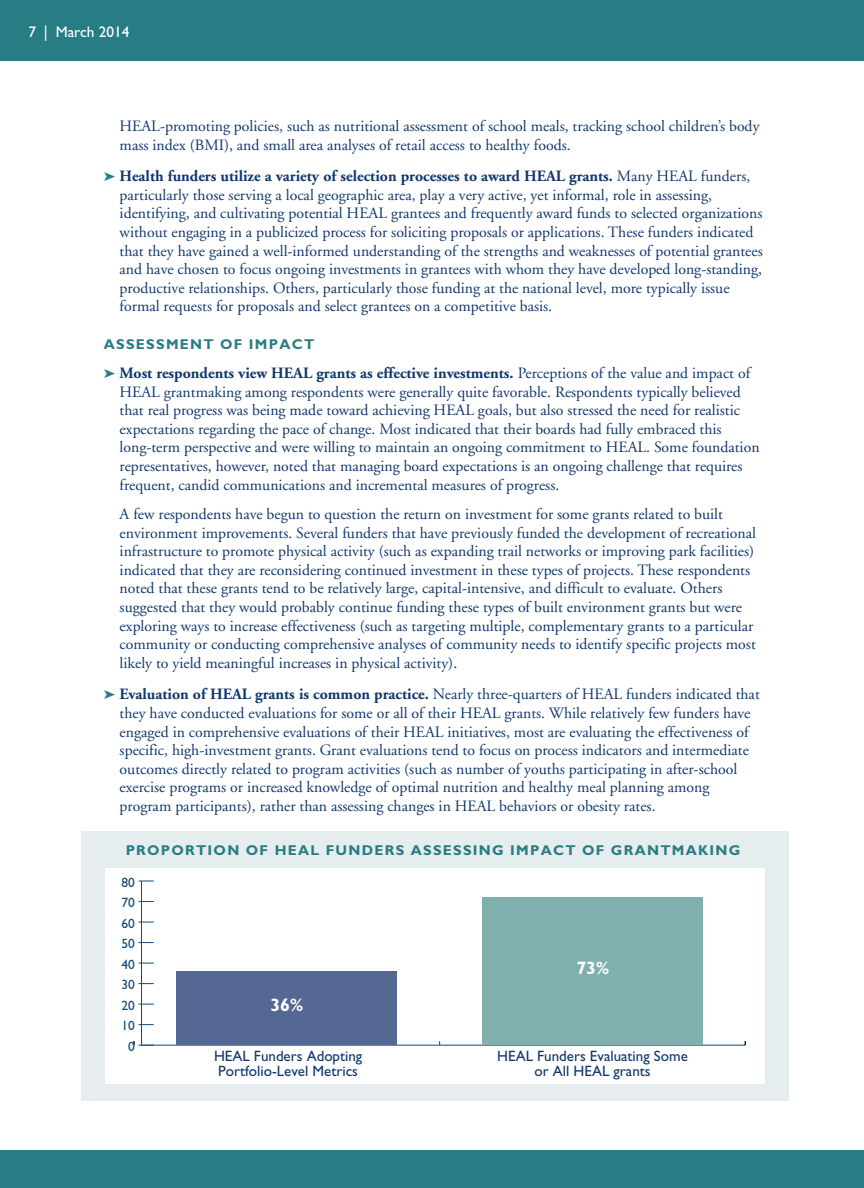
<style>
.page{position:relative;width:864px;height:1188px;background:#fff}
.page>*{position:absolute;margin:0;border:0;box-sizing:border-box;transform-origin:0 0}
.t1{font:700 18px "Gill Sans";color:#fff}
.t2{font:15.75px/18.6px "Adobe Garamond";color:#11386d}
.t3{font:15.3px "Gill Sans";color:#fff}
.t4{font:15px/15px "Gill Sans";color:#11386d}
.t5{font:700 14.25px "Gill Sans";letter-spacing:.09em;color:#287d84}
.t6{font:13.5px "Gill Sans";color:#144a7c}
.s1{color:#287d84}
.s2{font-weight:700}
</style>
<div class="page">
<div style="left:0;top:1151px;width:864px;height:37px;background:#287d84"></div>
<div style="left:0;top:0;width:864px;height:61px;background:#287d84"></div>
<div style="left:81px;top:832px;width:708px;height:269px;background:#e5edee"></div>
<div style="left:105px;top:868px;width:660px;height:215px;background:#fff"></div>
<hr style="left:142px;top:1045px;width:603px;height:1px;background:#144a7c">
<hr style="left:141px;top:881px;width:1px;height:164px;background:#144a7c">
<svg style="left:133px;top:1041px;width:21px;height:5px"></svg>
<svg style="left:139px;top:1024px;width:15px;height:1px"></svg>
<svg style="left:139px;top:1004px;width:15px;height:1px"></svg>
<svg style="left:139px;top:983px;width:15px;height:1px"></svg>
<svg style="left:139px;top:963px;width:15px;height:1px"></svg>
<svg style="left:139px;top:942px;width:15px;height:1px"></svg>
<svg style="left:139px;top:922px;width:15px;height:1px"></svg>
<svg style="left:139px;top:901px;width:15px;height:1px"></svg>
<svg style="left:139px;top:881px;width:15px;height:1px"></svg>
<div style="left:177px;top:971px;width:220px;height:74px;background:#546893"></div>
<div style="left:482px;top:897px;width:221px;height:148px;background:#7fb0ad"></div>
<p class="t3" style="left:28px;top:27px;width:102px">7 | March 2014</p>
<p class="t2" style="left:120px;top:118px;width:641px">HEAL-promoting policies, such as nutritional assessment of school meals, tracking school children’s body mass index (BMI), and small area analyses of retail access to healthy foods.</p>
<p class="t2" style="left:120px;top:168px;width:645px;text-indent:-16px"><span class="s1">➤</span> <span class="s2">Health funders utilize a variety of selection processes to award HEAL grants.</span> Many HEAL funders, particularly those serving a local geographic area, play a very active, yet informal, role in assessing, identifying, and cultivating potential HEAL grantees and frequently award funds to selected organizations without engaging in a publicized process for soliciting proposals or applications. These funders indicated that they have gained a well-informed understanding of the strengths and weaknesses of potential grantees and have chosen to focus ongoing investments in grantees with whom they have developed long-standing, productive relationships. Others, particularly those funding at the national level, more typically issue formal requests for proposals and select grantees on a competitive basis.</p>
<p class="t5" style="left:104px;top:338px;width:212px">ASSESSMENT OF IMPACT</p>
<p class="t2" style="left:120px;top:365px;width:641px;text-indent:-16px"><span class="s1">➤</span> <span class="s2">Most respondents view HEAL grants as effective investments.</span> Perceptions of the value and impact of HEAL grantmaking among respondents were generally quite favorable. Respondents typically believed that real progress was being made toward achieving HEAL goals, but also stressed the need for realistic expectations regarding the pace of change. Most indicated that their boards had fully embraced this long-term perspective and were willing to maintain an ongoing commitment to HEAL. Some foundation representatives, however, noted that managing board expectations is an ongoing challenge that requires frequent, candid communications and incremental measures of progress.</p>
<p class="t2" style="left:120px;top:506px;width:638px">A few respondents have begun to question the return on investment for some grants related to built environment improvements. Several funders that have previously funded the development of recreational infrastructure to promote physical activity (such as expanding trail networks or improving park facilities) indicated that they are reconsidering continued investment in these types of projects. These respondents noted that these grants tend to be relatively large, capital-intensive, and difficult to evaluate. Others suggested that they would probably continue funding these types of built environment grants but were exploring ways to increase effectiveness (such as targeting multiple, complementary grants to a particular community or conducting comprehensive analyses of community needs to identify specific projects most likely to yield meaningful increases in physical activity).</p>
<p class="t2" style="left:120px;top:686px;width:642px;text-indent:-16px"><span class="s1">➤</span> <span class="s2">Evaluation of HEAL grants is common practice.</span> Nearly three-quarters of HEAL funders indicated that they have conducted evaluations for some or all of their HEAL grants. While relatively few funders have engaged in comprehensive evaluations of their HEAL initiatives, most are evaluating the effectiveness of specific, high-investment grants. Grant evaluations tend to focus on process indicators and intermediate outcomes directly related to program activities (such as number of youths participating in after-school exercise programs or increased knowledge of optimal nutrition and healthy meal planning among program participants), rather than assessing changes in HEAL behaviors or obesity rates.</p>
<p class="t5" style="left:126px;top:845px;width:616px">PROPORTION OF HEAL FUNDERS ASSESSING IMPACT OF GRANTMAKING</p>
<p class="t6" style="left:121px;top:877px;width:15px">80</p>
<p class="t6" style="left:121px;top:898px;width:15px">70</p>
<p class="t6" style="left:121px;top:918px;width:15px">60</p>
<p class="t6" style="left:121px;top:939px;width:15px">50</p>
<p class="t6" style="left:121px;top:959px;width:15px">40</p>
<p class="t6" style="left:121px;top:980px;width:15px">30</p>
<p class="t6" style="left:121px;top:1000px;width:15px">20</p>
<p class="t6" style="left:121px;top:1021px;width:15px">10</p>
<p class="t6" style="left:128px;top:1041px;width:8px">0</p>
<p class="t1" style="left:270px;top:998px;width:34px">36%</p>
<p class="t1" style="left:576px;top:961px;width:34px">73%</p>
<p class="t4" style="left:214px;top:1050px;width:150px">HEAL Funders Adopting<br>Portfolio-Level Metrics</p>
<p class="t4" style="left:497px;top:1050px;width:192px;text-align:center">HEAL Funders Evaluating Some or All HEAL grants</p>
</div>
